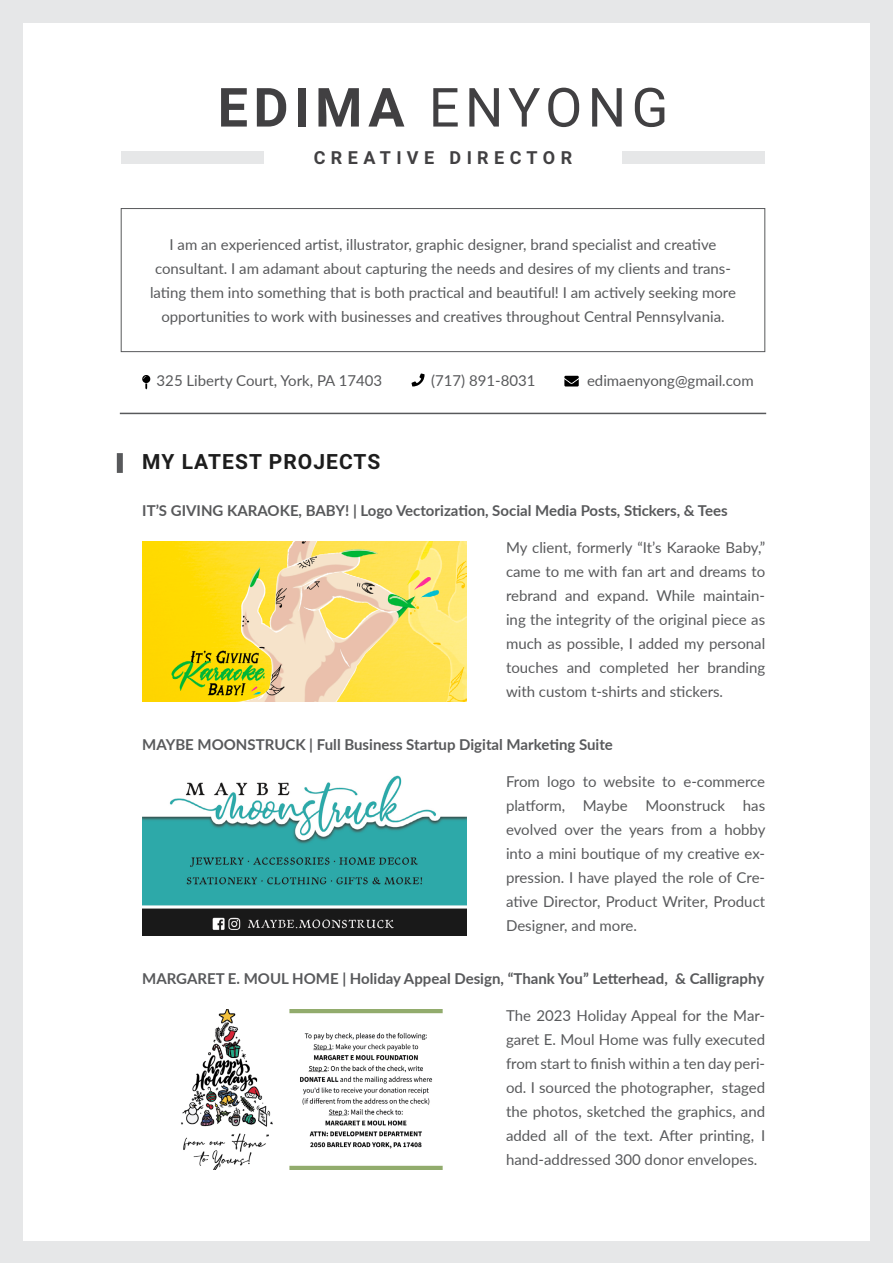
<style>
.page{position:relative;width:893px;height:1263px;background:#e6e7e8}
.page>*{position:absolute;margin:0;border:0;box-sizing:border-box;transform-origin:0 0}
.t1{font:54px "Roboto";letter-spacing:.1em;color:#414042}
.t2{font:700 21px "Roboto";letter-spacing:.05em;color:#1d1d1d}
.t3{font:700 18px "Roboto";letter-spacing:.3em;color:#414042}
.t4{font:15px/24px "Lato";color:#58595b;text-align:justify}
.t5{font:700 15px "Lato";color:#58595b}
.s1{font-weight:700}
</style>
<div class="page">
<div style="left:23px;top:24px;width:847px;height:1217px;background:#fff"></div>
<hr style="left:120px;top:413px;width:646px;height:1px;background:#58595b">
<div style="left:121px;top:208px;width:644px;height:144px;border:1px solid #58595b"></div>
<div style="left:622px;top:152px;width:142px;height:12px;background:#e6e7e8"></div>
<div style="left:121px;top:152px;width:143px;height:12px;background:#e6e7e8"></div>
<svg style="left:564px;top:376px;width:15px;height:10px"></svg>
<svg style="left:142px;top:375px;width:8px;height:14px"></svg>
<svg style="left:412px;top:373px;width:13px;height:13px"></svg>
<img style="left:142px;top:541px;width:325px;height:161px">
<img style="left:142px;top:775px;width:325px;height:161px">
<img style="left:181px;top:1009px;width:262px;height:161px">
<div style="left:117px;top:453px;width:6px;height:20px;background:#58595b"></div>
<h1 class="t1" style="left:218px;top:70px;width:452px"><span class="s1">EDIMA</span> ENYONG</h1>
<p class="t3" style="left:314px;top:145px;width:260px">CREATIVE DIRECTOR</p>
<p class="t4" style="left:150px;top:232px;width:587px;text-align:center">I am an experienced artist, illustrator, graphic designer, brand specialist and creative consultant. I am adamant about capturing the needs and desires of my clients and trans&shy;lating them into something that is both practical and beautiful! I am actively seeking more opportunities to work with businesses and creatives throughout Central Pennsylvania.</p>
<p class="t4" style="left:157px;top:368px;width:227px">325 Liberty Court, York, PA 17403</p>
<p class="t4" style="left:431px;top:367px;width:106px">(717) 891-8031</p>
<p class="t4" style="left:587px;top:367px;width:168px">edimaenyong@gmail.com</p>
<h2 class="t2" style="left:142px;top:447px;width:240px">MY LATEST PROJECTS</h2>
<p class="t5" style="left:142px;top:499px;width:587px">IT’S GIVING KARAOKE, BABY! | Logo Vectorization, Social Media Posts, Stickers, &amp; Tees</p>
<p class="t4" style="left:506px;top:535px;width:261px">My client, formerly “It’s Karaoke Baby,” came to me with fan art and dreams to rebrand and expand. While maintain&shy;ing the integrity of the original piece as much as possible, I added my personal touches and completed her branding with custom t-shirts and stickers.</p>
<p class="t5" style="left:142px;top:733px;width:472px">MAYBE MOONSTRUCK | Full Business Startup Digital Marketing Suite</p>
<p class="t4" style="left:506px;top:769px;width:261px">From logo to website to e-commerce platform, Maybe Moonstruck has evolved over the years from a hobby into a mini boutique of my creative ex&shy;pression. I have played the role of Cre&shy;ative Director, Product Writer, Product Designer, and more.</p>
<p class="t5" style="left:142px;top:967px;width:623px">MARGARET E. MOUL HOME | Holiday Appeal Design, “Thank You” Letterhead, &amp; Calligraphy</p>
<p class="t4" style="left:506px;top:1003px;width:261px">The 2023 Holiday Appeal for the Mar&shy;garet E. Moul Home was fully executed from start to finish within a ten day peri&shy;od. I sourced the photographer, staged the photos, sketched the graphics, and added all of the text. After printing, I hand-addressed 300 donor envelopes.</p>
</div>
